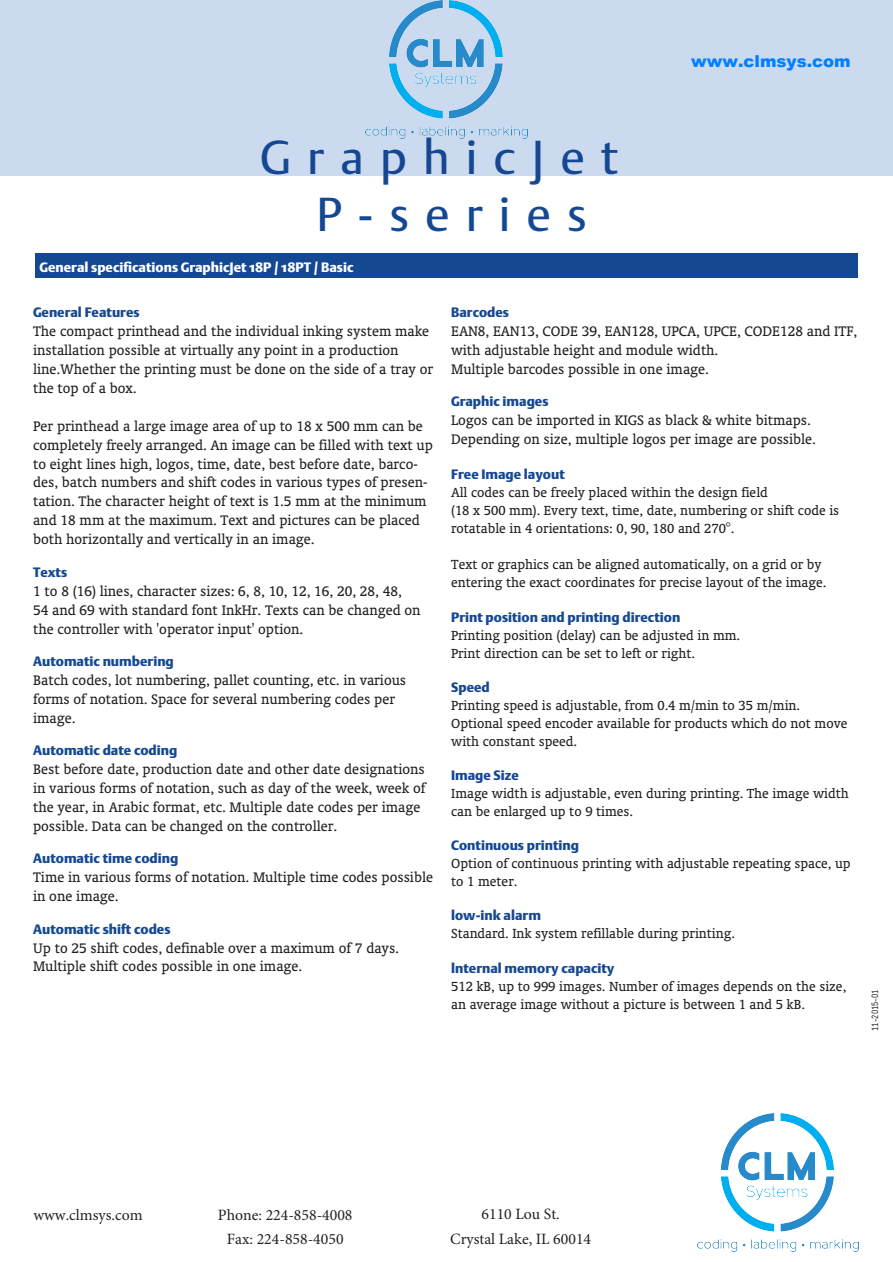
<style>
.page{position:relative;width:893px;height:1262px;background:#fff}
.page>*{position:absolute;margin:0;border:0;box-sizing:border-box;transform-origin:0 0}
.t1{font:47.1px/56.6px "DTL Argo T";letter-spacing:.34em;color:#154892;text-align:center}
.t2{font:900 16.5px "Arial";color:#0080ff}
.t3{font:15.75px/18.9px "Oranda BT";color:#231f20}
.t4{font:15.75px/24.5px "Minion Pro";color:#231f20;text-align:center}
.t5{font:15px/18px "Oranda BT";color:#231f20}
.t6{font:900 13.5px "DTL Argo ST";color:#154892}
.t7{font:900 13.5px "DTL Argo ST";color:#fff}
.t8{font:9px "Static";color:#231f20}
</style>
<div class="page">
<div style="left:35px;top:253px;width:823px;height:25px;background:#154892"></div>
<div style="left:0;top:0;width:893px;height:176px;background:#ccdaef"></div>
<img style="left:366px;top:1px;width:161px;height:137px">
<img style="left:697px;top:1114px;width:161px;height:137px">
<p class="t2" style="left:691px;top:49px;width:161px">www.clmsys.com</p>
<p class="t1" style="left:260px;top:129px;width:360px">GraphicJet<br>P-series</p>
<p class="t7" style="left:40px;top:259px;width:315px">General specifications GraphicJet 18P / 18PT / Basic</p>
<p class="t6" style="left:33px;top:305px;width:108px">General Features</p>
<p class="t3" style="left:33px;top:322px;width:401px">The compact printhead and the individual inking system make installation possible at virtually any point in a production line.Whether the printing must be done on the side of a tray or the top of a box.</p>
<p class="t3" style="left:33px;top:416px;width:401px">Per printhead a large image area of up to 18 x 500 mm can be completely freely arranged. An image can be filled with text up to eight lines high, logos, time, date, best before date, barco&shy;des, batch numbers and shift codes in various types of presen&shy;tation. The character height of text is 1.5 mm at the minimum and 18 mm at the maximum. Text and pictures can be placed both horizontally and vertically in an image.</p>
<p class="t6" style="left:33px;top:564px;width:36px">Texts</p>
<p class="t3" style="left:33px;top:582px;width:389px">1 to 8 (16) lines, character sizes: 6, 8, 10, 12, 16, 20, 28, 48,<br>54 and 69 with standard font InkHr. Texts can be changed on the controller with 'operator input' option.</p>
<p class="t6" style="left:33px;top:653px;width:142px">Automatic numbering</p>
<p class="t3" style="left:33px;top:671px;width:375px">Batch codes, lot numbering, pallet counting, etc. in various forms of notation. Space for several numbering codes per image.</p>
<p class="t6" style="left:33px;top:743px;width:146px">Automatic date coding</p>
<p class="t3" style="left:33px;top:760px;width:394px">Best before date, production date and other date designations in various forms of notation, such as day of the week, week of the year, in Arabic format, etc. Multiple date codes per image possible. Data can be changed on the controller.</p>
<p class="t6" style="left:33px;top:851px;width:147px">Automatic time coding</p>
<p class="t3" style="left:33px;top:868px;width:401px">Time in various forms of notation. Multiple time codes possible in one image.</p>
<p class="t6" style="left:33px;top:921px;width:139px">Automatic shift codes</p>
<p class="t3" style="left:33px;top:938px;width:367px">Up to 25 shift codes, definable over a maximum of 7 days.<br>Multiple shift codes possible in one image.</p>
<p class="t6" style="left:451px;top:305px;width:59px">Barcodes</p>
<p class="t3" style="left:451px;top:322px;width:408px">EAN8, EAN13, CODE 39, EAN128, UPCA, UPCE, CODE128 and ITF, with adjustable height and module width.<br>Multiple barcodes possible in one image.</p>
<p class="t6" style="left:451px;top:394px;width:99px">Graphic images</p>
<p class="t3" style="left:451px;top:411px;width:366px">Logos can be imported in KIGS as black &amp; white bitmaps.<br>Depending on size, multiple logos per image are possible.</p>
<p class="t6" style="left:451px;top:467px;width:115px">Free Image layout</p>
<p class="t5" style="left:451px;top:484px;width:389px">All codes can be freely placed within the design field<br>(18 x 500 mm). Every text, time, date, numbering or shift code is rotatable in 4 orientations: 0, 90, 180 and 270°.</p>
<p class="t5" style="left:451px;top:556px;width:377px">Text or graphics can be aligned automatically, on a grid or by entering the exact coordinates for precise layout of the image.</p>
<p class="t6" style="left:451px;top:609px;width:231px">Print position and printing direction</p>
<p class="t5" style="left:451px;top:626px;width:290px">Printing position (delay) can be adjusted in mm.<br>Print direction can be set to left or right.</p>
<p class="t6" style="left:451px;top:679px;width:40px">Speed</p>
<p class="t5" style="left:451px;top:696px;width:398px">Printing speed is adjustable, from 0.4 m/min to 35 m/min.<br>Optional speed encoder available for products which do not move with constant speed.</p>
<p class="t6" style="left:451px;top:767px;width:69px">Image Size</p>
<p class="t5" style="left:451px;top:784px;width:399px">Image width is adjustable, even during printing. The image width can be enlarged up to 9 times.</p>
<p class="t6" style="left:451px;top:837px;width:129px">Continuous printing</p>
<p class="t5" style="left:451px;top:854px;width:401px">Option of continuous printing with adjustable repeating space, up to 1 meter.</p>
<p class="t6" style="left:451px;top:908px;width:91px">low-ink alarm</p>
<p class="t5" style="left:451px;top:925px;width:285px">Standard. Ink system refillable during printing.</p>
<p class="t6" style="left:451px;top:960px;width:165px">lnternal memory capacity</p>
<p class="t5" style="left:451px;top:977px;width:396px">512 kB, up to 999 images. Number of images depends on the size, an average image without a picture is between 1 and 5 kB.</p>
<p class="t8" style="left:869px;top:1031px;width:43px;rotate:-90deg">11-2015-01</p>
<p class="t4" style="left:33px;top:1203px;width:111px">www.clmsys.com</p>
<p class="t4" style="left:218px;top:1202px;width:136px">Phone: 224-858-4008<br>Fax: 224-858-4050</p>
<p class="t4" style="left:450px;top:1202px;width:142px">6110 Lou St.<br>Crystal Lake, IL 60014</p>
</div>
